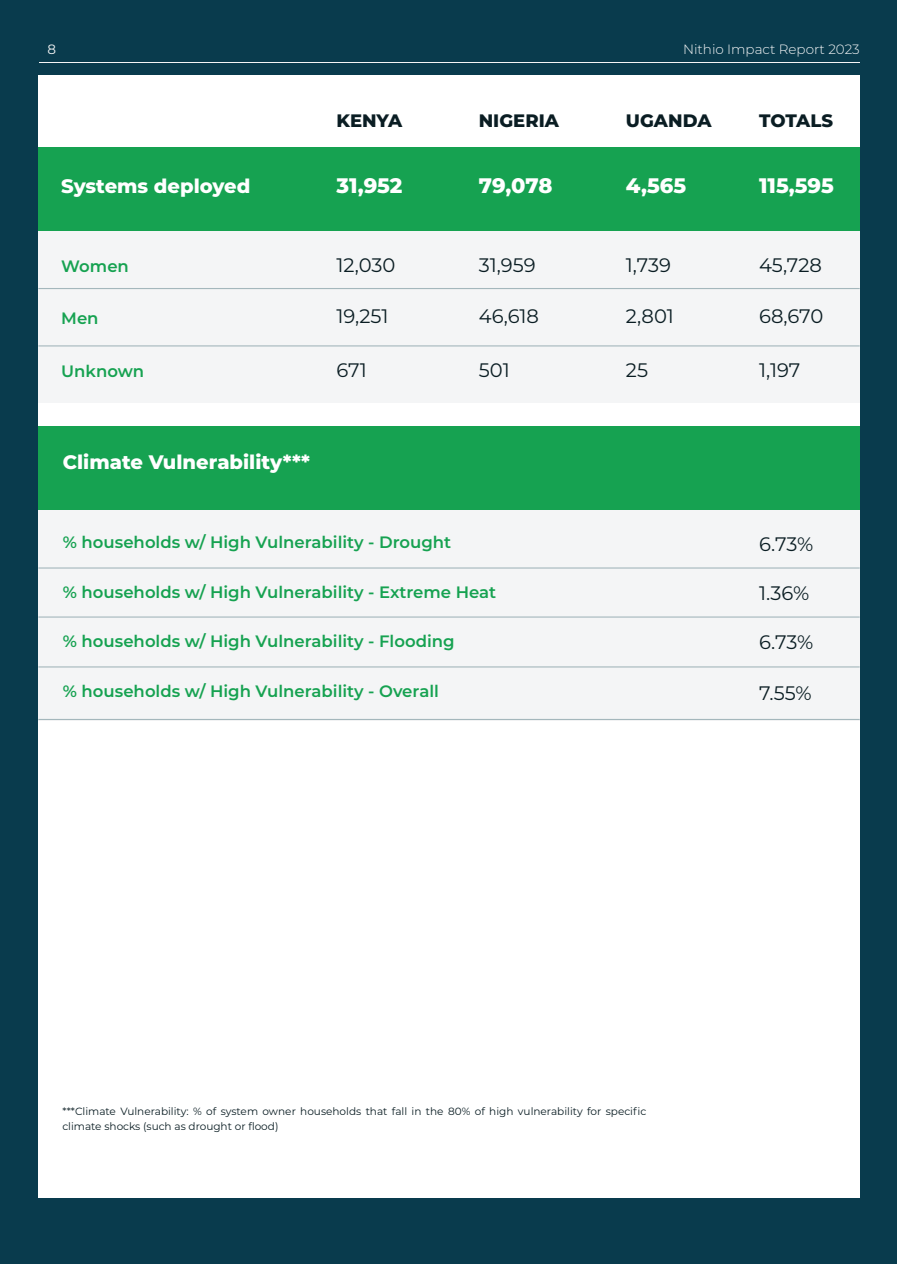
<style>
.page{position:relative;width:897px;height:1264px;background:#fff}
.page>*{position:absolute;margin:0;border:0;box-sizing:border-box;transform-origin:0 0}
.t1{font:800 21px "Montserrat";color:#fff}
.t2{font:19.5px "Montserrat";color:#0a1d23}
.t3{font:800 19.5px "Montserrat";color:#fff}
.t4{font:800 18px "Montserrat";color:#0a1d23}
.t5{font:600 16.5px "Montserrat";color:#16a251}
.t6{font:300 13.5px "Montserrat";color:#f4f5f6}
.t7{font:13.5px "Montserrat";color:#f4f5f6}
.t8{font:10.5px/15px "Montserrat";color:#0a1d23}
</style>
<div class="page">
<div style="left:0;top:0;width:896px;height:1264px;background:#093b4d"></div>
<div style="left:38px;top:76px;width:821px;height:1122px;background:#fff"></div>
<hr style="left:39px;top:63px;width:820px;height:1px;background:#f4f5f6">
<div style="left:38px;top:231px;width:821px;height:171px;background:#f4f5f6"></div>
<div style="left:38px;top:502px;width:821px;height:218px;background:#f4f5f6"></div>
<div style="left:38px;top:147px;width:821px;height:83px;background:#16a251"></div>
<div style="left:38px;top:426px;width:821px;height:83px;background:#16a251"></div>
<hr style="left:38px;top:288px;width:821px;height:1px;background:#a4b7bc">
<hr style="left:38px;top:345px;width:821px;height:1px;background:#a4b7bc">
<hr style="left:38px;top:567px;width:821px;height:1px;background:#a4b7bc">
<hr style="left:38px;top:616px;width:821px;height:1px;background:#a4b7bc">
<hr style="left:38px;top:666px;width:821px;height:1px;background:#a4b7bc">
<hr style="left:38px;top:719px;width:821px;height:1px;background:#a4b7bc">
<p class="t7" style="left:48px;top:40px;width:10px">8</p>
<p class="t6" style="left:683px;top:40px;width:178px">Nithio Impact Report 2023</p>
<p class="t4" style="left:336px;top:107px;width:67px">KENYA</p>
<p class="t4" style="left:478px;top:107px;width:82px">NIGERIA</p>
<p class="t4" style="left:626px;top:107px;width:87px">UGANDA</p>
<p class="t4" style="left:759px;top:107px;width:75px">TOTALS</p>
<p class="t3" style="left:61px;top:171px;width:191px">Systems deployed</p>
<p class="t1" style="left:336px;top:170px;width:67px">31,952</p>
<p class="t1" style="left:478px;top:170px;width:75px">79,078</p>
<p class="t1" style="left:626px;top:170px;width:62px">4,565</p>
<p class="t1" style="left:759px;top:170px;width:76px">115,595</p>
<p class="t5" style="left:61px;top:254px;width:69px">Women</p>
<p class="t5" style="left:61px;top:306px;width:39px">Men</p>
<p class="t5" style="left:61px;top:360px;width:84px">Unknown</p>
<p class="t2" style="left:336px;top:252px;width:60px">12,030</p>
<p class="t2" style="left:478px;top:252px;width:58px">31,959</p>
<p class="t2" style="left:626px;top:252px;width:47px">1,739</p>
<p class="t2" style="left:336px;top:303px;width:54px">19,251</p>
<p class="t2" style="left:478px;top:303px;width:62px">46,618</p>
<p class="t2" style="left:626px;top:303px;width:49px">2,801</p>
<p class="t2" style="left:336px;top:357px;width:32px">671</p>
<p class="t2" style="left:479px;top:357px;width:32px">501</p>
<p class="t2" style="left:626px;top:357px;width:24px">25</p>
<p class="t2" style="left:759px;top:252px;width:64px">45,728</p>
<p class="t2" style="left:759px;top:303px;width:66px">68,670</p>
<p class="t2" style="left:759px;top:357px;width:43px">1,197</p>
<p class="t3" style="left:63px;top:448px;width:249px">Climate Vulnerability***</p>
<p class="t5" style="left:63px;top:530px;width:390px">% households w/ High Vulnerability - Drought</p>
<p class="t5" style="left:63px;top:580px;width:435px">% households w/ High Vulnerability - Extreme Heat</p>
<p class="t5" style="left:63px;top:629px;width:393px">% households w/ High Vulnerability - Flooding</p>
<p class="t5" style="left:63px;top:679px;width:377px">% households w/ High Vulnerability - Overall</p>
<p class="t2" style="left:759px;top:530px;width:56px">6.73%</p>
<p class="t2" style="left:759px;top:580px;width:52px">1.36%</p>
<p class="t2" style="left:759px;top:629px;width:56px">6.73%</p>
<p class="t2" style="left:759px;top:679px;width:54px">7.55%</p>
<p class="t8" style="left:62px;top:1103px;width:585px">***Climate Vulnerability: % of system owner households that fall in the 80% of high vulnerability for specific climate shocks (such as drought or flood)</p>
</div>
